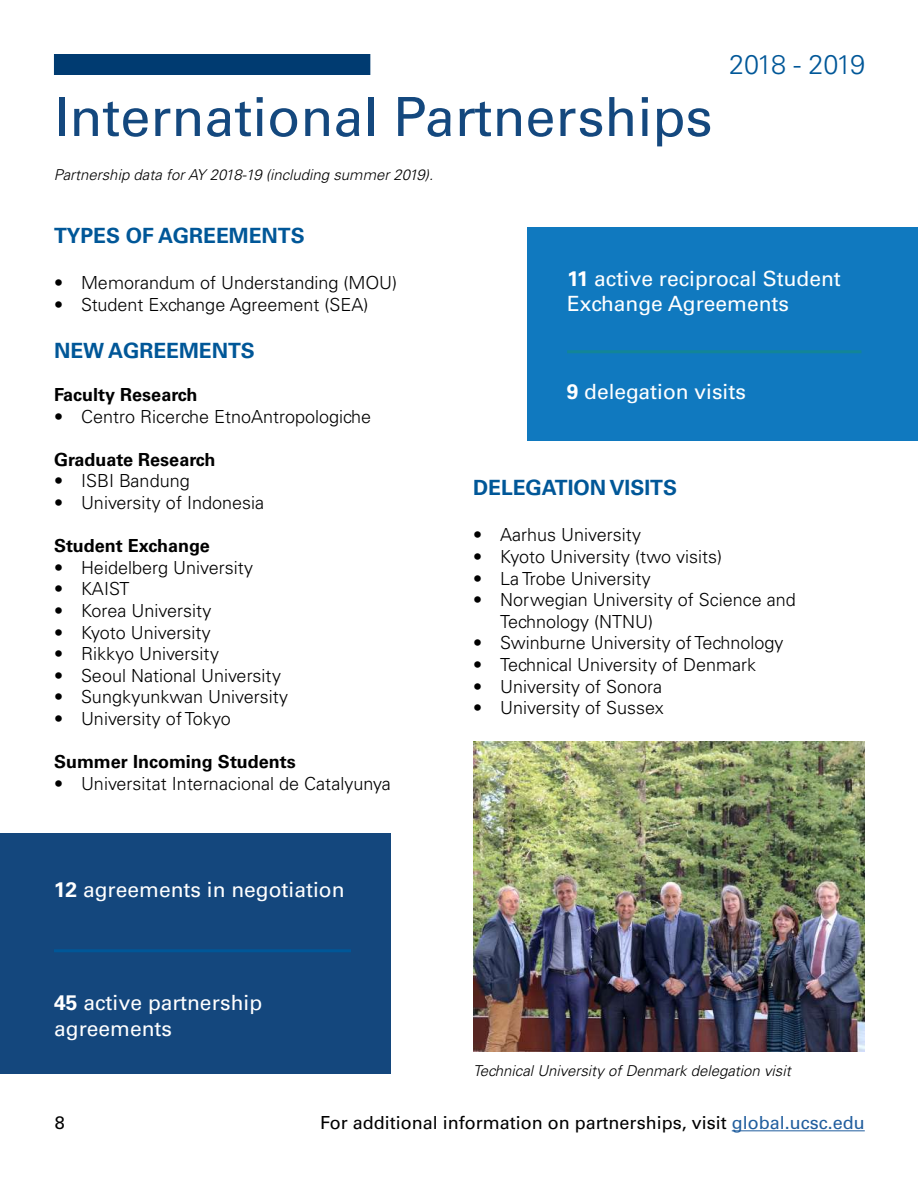
<style>
.page{position:relative;width:918px;height:1188px;background:#fff}
.page>*{position:absolute;margin:0;border:0;box-sizing:border-box;transform-origin:0 0}
.t1{font:54px "Univers LT Std";color:#14487e}
.t2{font:300 27px "Univers LT Std";letter-spacing:-.04em;color:#005798}
.t3{font:21px/25.2px "Univers LT Std";color:#fff}
.t4{font:700 21px "Univers LT Std";color:#005798}
.t5{font:300 18px/21.6px "Univers LT Std";color:#000}
.t6{font:700 18px "Univers LT Std";color:#000}
.t7{font:18px "Univers LT Std";color:#000}
.t8{font:italic 300 15px "Univers LT Std";color:#000}
.s1{font-weight:700}
.s2{color:#215e9e}
</style>
<div class="page">
<div style="left:0;top:833px;width:391px;height:241px;background:#14477d"></div>
<div style="left:527px;top:227px;width:391px;height:214px;background:#1079bf"></div>
<div style="left:54px;top:54px;width:316px;height:21px;background:#003b71"></div>
<hr style="left:567px;top:350px;width:294px;height:3px;background:#128598">
<hr style="left:54px;top:949px;width:297px;height:3px;background:#005798">
<hr style="left:732px;top:1130px;width:133px;height:1px;background:#215e9e">
<img style="left:473px;top:742px;width:392px;height:309px">
<h1 class="t1" style="left:54px;top:85px;width:660px">International Partnerships</h1>
<p class="t8" style="left:54px;top:165px;width:381px">Partnership data for AY 2018-19 (including summer 2019).</p>
<h2 class="t2" style="left:729px;top:49px;width:138px">2018 - 2019</h2>
<p class="t4" style="left:54px;top:223px;width:252px">TYPES OF AGREEMENTS</p>
<p class="t5" style="left:54px;top:272px;width:345px">• Memorandum of Understanding (MOU)</p>
<p class="t5" style="left:54px;top:294px;width:316px">• Student Exchange Agreement (SEA)</p>
<p class="t4" style="left:54px;top:338px;width:202px">NEW AGREEMENTS</p>
<p class="t6" style="left:54px;top:384px;width:145px">Faculty Research</p>
<p class="t5" style="left:54px;top:405px;width:319px">• Centro Ricerche EtnoAntropologiche</p>
<p class="t6" style="left:54px;top:449px;width:163px">Graduate Research</p>
<p class="t5" style="left:54px;top:470px;width:137px">• ISBI Bandung</p>
<p class="t5" style="left:54px;top:492px;width:212px">• University of Indonesia</p>
<p class="t6" style="left:54px;top:535px;width:157px">Student Exchange</p>
<p class="t5" style="left:54px;top:557px;width:201px">• Heidelberg University</p>
<p class="t5" style="left:54px;top:578px;width:77px">• KAIST</p>
<p class="t5" style="left:54px;top:600px;width:159px">• Korea University</p>
<p class="t5" style="left:54px;top:621px;width:158px">• Kyoto University</p>
<p class="t5" style="left:54px;top:643px;width:167px">• Rikkyo University</p>
<p class="t5" style="left:54px;top:665px;width:229px">• Seoul National University</p>
<p class="t5" style="left:54px;top:686px;width:236px">• Sungkyunkwan University</p>
<p class="t5" style="left:54px;top:708px;width:178px">• University of Tokyo</p>
<p class="t6" style="left:54px;top:751px;width:243px">Summer Incoming Students</p>
<p class="t5" style="left:54px;top:773px;width:338px">• Universitat Internacional de Catalyunya</p>
<p class="t3" style="left:54px;top:877px;width:292px"><span class="s1">12</span> agreements in negotiation</p>
<p class="t3" style="left:54px;top:991px;width:210px"><span class="s1">45</span> active partnership agreements</p>
<p class="t3" style="left:567px;top:266px;width:275px"><span class="s1">11</span> active reciprocal Student<br>Exchange Agreements</p>
<p class="t3" style="left:567px;top:379px;width:181px"><span class="s1">9</span> delegation visits</p>
<p class="t4" style="left:473px;top:475px;width:205px">DELEGATION VISITS</p>
<p class="t5" style="left:473px;top:524px;width:170px">• Aarhus University</p>
<p class="t5" style="left:473px;top:546px;width:250px">• Kyoto University (two visits)</p>
<p class="t5" style="left:473px;top:567px;width:179px">• La Trobe University</p>
<p class="t5" style="left:500px;top:589px;width:297px;text-indent:-27px">• Norwegian University of Science and<br>Technology (NTNU)</p>
<p class="t5" style="left:473px;top:632px;width:312px">• Swinburne University of Technology</p>
<p class="t5" style="left:473px;top:654px;width:285px">• Technical University of Denmark</p>
<p class="t5" style="left:473px;top:675px;width:191px">• University of Sonora</p>
<p class="t5" style="left:473px;top:697px;width:192px">• University of Sussex</p>
<p class="t8" style="left:473px;top:1062px;width:319px">Technical University of Denmark delegation visit</p>
<p class="t7" style="left:55px;top:1112px;width:12px">8</p>
<p class="t7" style="left:320px;top:1112px;width:546px">For additional information on partnerships, visit <span class="s2">global.ucsc.edu</span></p>
</div>
